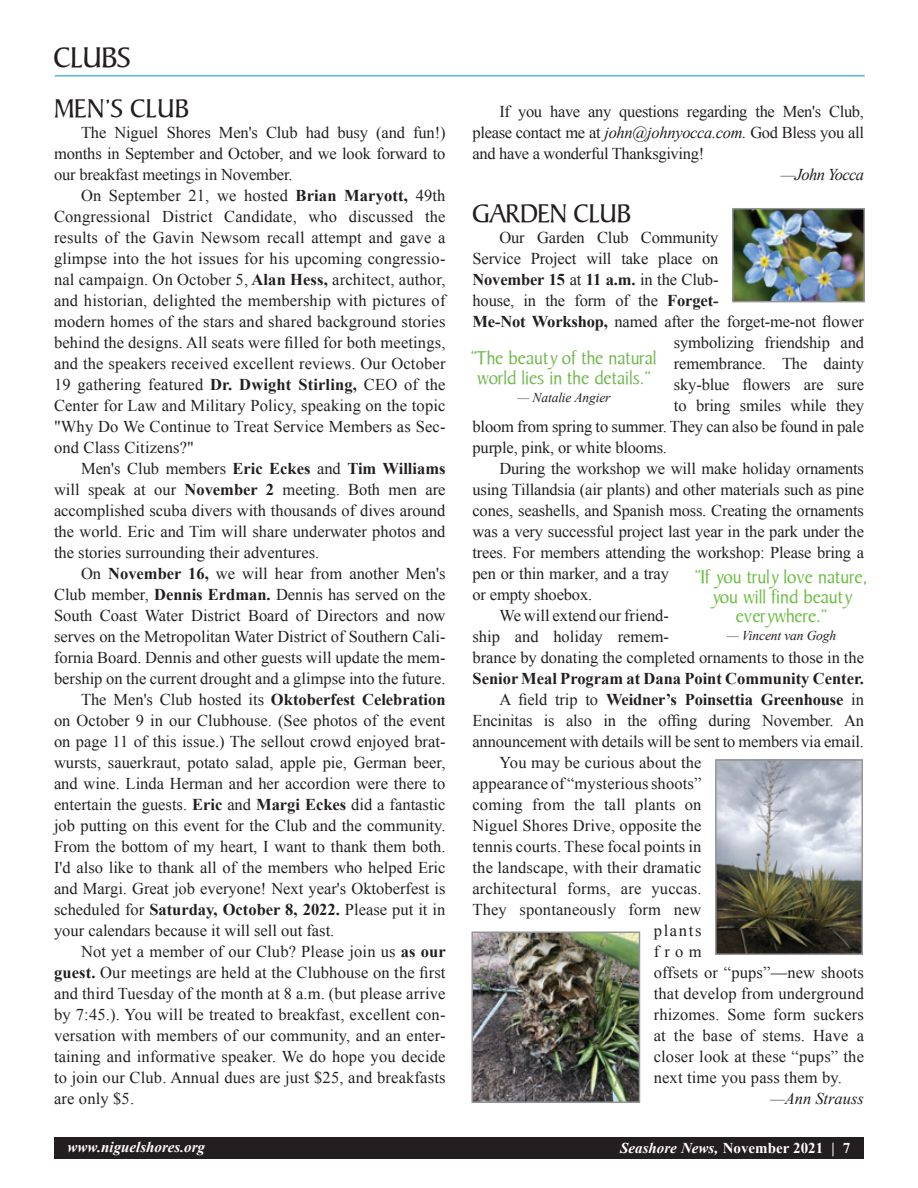
<style>
.page{position:relative;width:918px;height:1188px;background:#fff}
.page>*{position:absolute;margin:0;border:0;box-sizing:border-box;transform-origin:0 0}
.t1{font:30px "Persuasion S Si";color:#231f20}
.Subheadhead{font:27px "Persuasion S Si";color:#231f20}
.body_copy{font:19.5px/19.5px "Persuasion S Si";color:#6ebe44;text-align:center}
.body_copy-2{font:19.5px/19.5px "Persuasion S Si";color:#73b952}
.body_copy-3{font:16.5px/21px "Times New Roman";color:#231f20;text-align:justify}
.body_copy-4{font:700 16.5px "Times New Roman";letter-spacing:-.01em;color:#231f20}
.Byline{font:italic 16.5px "Times New Roman";color:#231f20}
.Byline-2{font:italic 16.5px "Times New Roman";letter-spacing:-.04em;color:#231f20}
.t2{font:700 15px "Times New Roman";color:#fff}
.t3{font:italic 700 15px "Times New Roman";color:#fff}
.body_copy-5{font:italic 13.5px "Times New Roman";letter-spacing:-.01em;color:#231f20}
.s1{font-weight:700}
.s2{font-style:italic}
.s3{font-weight:400}
</style>
<div class="page">
<div style="left:54px;top:1137px;width:810px;height:21px;background:#231f20"></div>
<hr style="left:55px;top:75px;width:810px;height:1px;background:#0095d0">
<img style="left:474px;top:935px;width:163px;height:165px">
<div style="left:471px;top:932px;width:169px;height:171px;border:2px solid #939598"></div>
<img style="left:718px;top:762px;width:142px;height:190px">
<div style="left:715px;top:759px;width:148px;height:196px;border:2px solid #939598"></div>
<img style="left:735px;top:211px;width:127px;height:88px">
<div style="left:732px;top:208px;width:133px;height:94px;border:2px solid #939598"></div>
<p class="t1" style="left:54px;top:40px;width:78px">CLUBS</p>
<p class="Subheadhead" style="left:54px;top:94px;width:137px">MEN’S CLUB</p>
<p class="body_copy-3" style="left:54px;top:122px;width:393px;text-indent:27px">The Niguel Shores Men's Club had busy (and fun!) months in September and October, and we look forward to our breakfast meetings in November.</p>
<p class="body_copy-3" style="left:54px;top:185px;width:393px;text-indent:27px">On September 21, we hosted <span class="s1">Brian Maryott,</span> 49th Congressional District Candidate, who discussed the results of the Gavin Newsom recall attempt and gave a glimpse into the hot issues for his upcoming congressio&shy;nal campaign. On October 5, <span class="s1">Alan Hess,</span> architect, author, and historian, delighted the membership with pictures of modern homes of the stars and shared background stories behind the designs. All seats were filled for both meetings, and the speakers received excellent reviews. Our October 19 gathering featured <span class="s1">Dr. Dwight Stirling,</span> CEO of the Center for Law and Military Policy, speaking on the topic "Why Do We Continue to Treat Service Members as Sec&shy;ond Class Citizens?"</p>
<p class="body_copy-3" style="left:54px;top:458px;width:393px;text-indent:27px">Men's Club members <span class="s1">Eric Eckes</span> and <span class="s1">Tim Williams </span>will speak at our <span class="s1">November 2</span> meeting. Both men are accomplished scuba divers with thousands of dives around the world. Eric and Tim will share underwater photos and the stories surrounding their adventures.</p>
<p class="body_copy-3" style="left:54px;top:563px;width:393px;text-indent:27px">On <span class="s1">November 16,</span> we will hear from another Men's Club member, <span class="s1">Dennis Erdman.</span> Dennis has served on the South Coast Water District Board of Directors and now serves on the Metropolitan Water District of Southern Cali&shy;fornia Board. Dennis and other guests will update the mem&shy;bership on the current drought and a glimpse into the future.</p>
<p class="body_copy-3" style="left:54px;top:689px;width:393px;text-indent:27px">The Men's Club hosted its <span class="s1">Oktoberfest Celebration </span>on October 9 in our Clubhouse. (See photos of the event on page 11 of this issue.) The sellout crowd enjoyed brat&shy;wursts, sauerkraut, potato salad, apple pie, German beer, and wine. Linda Herman and her accordion were there to entertain the guests. <span class="s1">Eric</span> and <span class="s1">Margi Eckes</span> did a fantastic job putting on this event for the Club and the community.<br>From the bottom of my heart, I want to thank them both.<br>I'd also like to thank all of the members who helped Eric and Margi. Great job everyone! Next year's Oktoberfest is scheduled for <span class="s1">Saturday, October 8, 2022.</span> Please put it in your calendars because it will sell out fast.</p>
<p class="body_copy-3" style="left:54px;top:941px;width:393px;text-indent:27px">Not yet a member of our Club? Please join us <span class="s1">as our guest.</span> Our meetings are held at the Clubhouse on the first and third Tuesday of the month at 8 a.m. (but please arrive by 7:45.). You will be treated to breakfast, excellent con&shy;versation with members of our community, and an enter&shy;taining and informative speaker. We do hope you decide to join our Club. Annual dues are just $25, and breakfasts are only $5.</p>
<p class="t3" style="left:68px;top:1137px;width:139px">www.niguelshores.org</p>
<p class="body_copy-3" style="left:472px;top:101px;width:393px;text-indent:27px">If you have any questions regarding the Men's Club, please contact me at <span class="s2">john@johnyocca.com.</span> God Bless you all and have a wonderful Thanksgiving!</p>
<p class="Byline-2" style="left:781px;top:163px;width:85px">—John Yocca</p>
<p class="Subheadhead" style="left:472px;top:199px;width:160px">GARDEN CLUB</p>
<p class="body_copy-3" style="left:500px;top:227px;width:221px">Our Garden Club Community</p>
<p class="body_copy-3" style="left:472px;top:248px;width:248px">Service Project will take place on</p>
<p class="body_copy-4" style="left:472px;top:268px;width:247px">November 15 <span class="s3">at</span> 11 a.m. <span class="s3">in the Club-</span></p>
<p class="body_copy-3" style="left:473px;top:290px;width:248px">house, in the form of the <span class="s1">Forget-</span></p>
<p class="body_copy-3" style="left:473px;top:311px;width:393px"><span class="s1">Me-Not Workshop,</span> named after the forget-me-not flower</p>
<p class="body_copy-3" style="left:674px;top:332px;width:192px">symbolizing friendship and</p>
<p class="body_copy-3" style="left:674px;top:353px;width:192px">remembrance. The dainty</p>
<p class="body_copy-3" style="left:674px;top:374px;width:192px">sky-blue flowers are sure</p>
<p class="body_copy-3" style="left:674px;top:395px;width:192px">to bring smiles while they</p>
<p class="body_copy-3" style="left:473px;top:416px;width:393px">bloom from spring to summer. They can also be found in pale</p>
<p class="body_copy-3" style="left:473px;top:437px;width:196px">purple, pink, or white blooms.</p>
<p class="body_copy-3" style="left:473px;top:458px;width:393px;text-align:left;text-indent:27px">During the workshop we will make holiday ornaments using Tillandsia (air plants) and other materials such as pine cones, seashells, and Spanish moss. Creating the ornaments was a very successful project last year in the park under the trees. For members attending the workshop: Please bring a pen or thin marker, and a tray<br>or empty shoebox.</p>
<p class="body_copy-3" style="left:473px;top:605px;width:393px;text-align:left;text-indent:27px">We will extend our friend-<br>ship and holiday remem-<br>brance by donating the completed ornaments to those in the <span class="s1">Senior Meal Program at Dana Point Community Center.</span></p>
<p class="body_copy-3" style="left:473px;top:689px;width:393px;text-indent:27px">A field trip to <span class="s1">Weidner’s Poinsettia Greenhouse</span> in Encinitas is also in the offing during November. An announcement with details will be sent to members via email.</p>
<p class="body_copy-3" style="left:500px;top:752px;width:204px">You may be curious about the</p>
<p class="body_copy-3" style="left:473px;top:773px;width:231px">appearance of “mysterious shoots”</p>
<p class="body_copy-3" style="left:473px;top:794px;width:231px">coming from the tall plants on</p>
<p class="body_copy-3" style="left:473px;top:815px;width:231px">Niguel Shores Drive, opposite the</p>
<p class="body_copy-3" style="left:473px;top:836px;width:231px">tennis courts. These focal points in</p>
<p class="body_copy-3" style="left:473px;top:857px;width:231px">the landscape, with their dramatic</p>
<p class="body_copy-3" style="left:473px;top:878px;width:231px">architectural forms, are yuccas.</p>
<p class="body_copy-3" style="left:473px;top:899px;width:231px">They spontaneously form new</p>
<p class="body_copy-3" style="left:654px;top:920px;width:49px">plants</p>
<p class="body_copy-3" style="left:654px;top:941px;width:49px">from</p>
<p class="body_copy-3" style="left:654px;top:962px;width:212px">offsets or “pups”—new shoots</p>
<p class="body_copy-3" style="left:654px;top:983px;width:212px">that develop from underground</p>
<p class="body_copy-3" style="left:654px;top:1004px;width:212px">rhizomes. Some form suckers</p>
<p class="body_copy-3" style="left:654px;top:1025px;width:212px">at the base of stems. Have a</p>
<p class="body_copy-3" style="left:654px;top:1046px;width:212px">closer look at these “pups” the</p>
<p class="body_copy-3" style="left:654px;top:1067px;width:190px">next time you pass them by.</p>
<p class="Byline" style="left:770px;top:1087px;width:95px">—Ann Strauss</p>
<p class="t2" style="left:620px;top:1138px;width:232px"><span class="s2">Seashore News,</span> November 2021 | 7</p>
<p class="body_copy-2" style="left:471px;top:349px;width:187px">“The beauty of the natural world lies in the details.”</p>
<p class="body_copy-5" style="left:518px;top:388px;width:94px">— Natalie Angier</p>
<p class="body_copy" style="left:696px;top:568px;width:173px">“If you truly love nature, you will find beauty everywhere.”</p>
<p class="body_copy-5" style="left:727px;top:626px;width:111px">— Vincent van Gogh</p>
</div>
